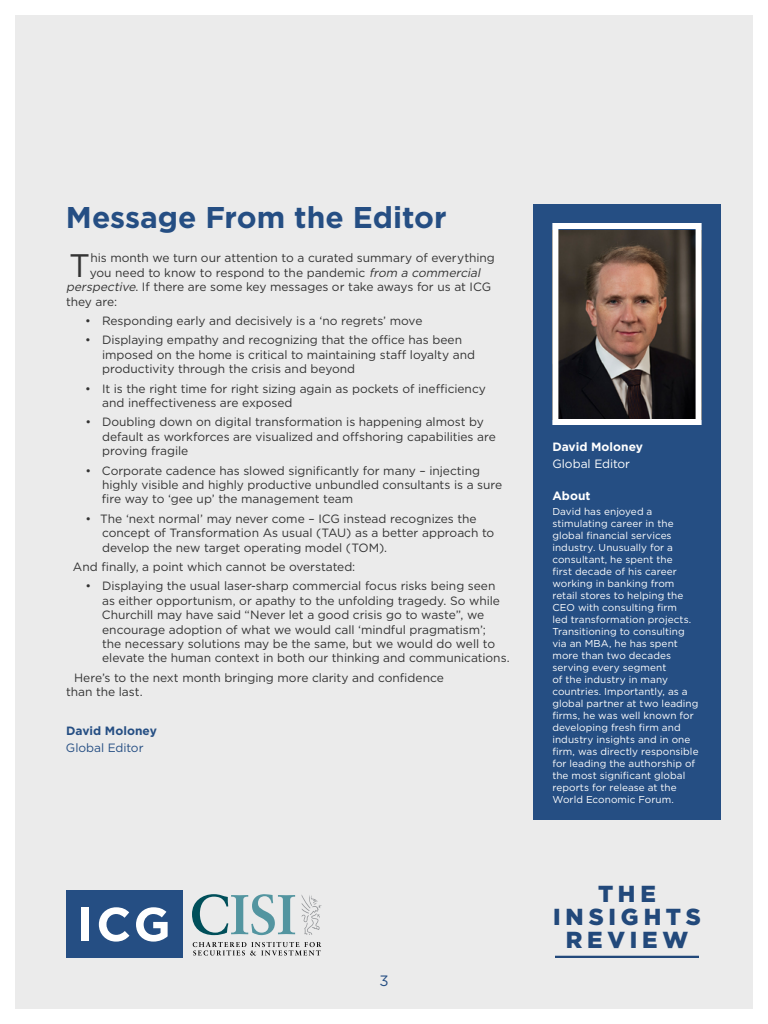
<style>
.page{position:relative;width:768px;height:1024px;background:#fff}
.page>*{position:absolute;margin:0;border:0;box-sizing:border-box;transform-origin:0 0}
.t1{font:32.6px "Gotham";color:#333}
.t2{font:700 30px "Gotham";color:#254e83}
.t3{font:900 23.2px/23.2px "Gotham";letter-spacing:.21em;color:#254e83;text-align:center}
.t4{font:15px "Gotham";color:#254e83}
.t5{font:12px/14.4px "Gotham";letter-spacing:-.005em;color:#333}
.t6{font:700 12px "Gotham";color:#fff}
.t7{font:700 12px "Gotham";color:#254e83}
.t8{font:12px "Gotham";letter-spacing:-.005em;color:#254e83}
.t9{font:12px "Gotham";letter-spacing:-.005em;color:#fff}
.t10{font:10px/12px "Gotham";letter-spacing:.005em;color:#fff}
.s1{font-style:italic}
</style>
<div class="page">
<div style="left:15px;top:15px;width:738px;height:994px;background:#ebebeb"></div>
<div style="left:533px;top:204px;width:188px;height:616px;background:#254e83"></div>
<img style="left:559px;top:230px;width:136px;height:188px">
<div style="left:552px;top:223px;width:150px;height:202px;border:6px solid #fff"></div>
<hr style="left:555px;top:956px;width:144px;height:2px;background:#254e83">
<div style="left:66px;top:891px;width:117px;height:67px;background:#254e83"></div>
<div style="left:81px;top:908px;width:8px;height:33px;background:#fff"></div>
<svg style="left:99px;top:907px;width:30px;height:35px"></svg>
<svg style="left:136px;top:907px;width:32px;height:35px"></svg>
<svg style="left:192px;top:894px;width:103px;height:41px"></svg>
<svg style="left:302px;top:895px;width:20px;height:40px"></svg>
<svg style="left:193px;top:942px;width:128px;height:14px"></svg>
<h2 class="t2" style="left:66px;top:197px;width:382px">Message From the Editor</h2>
<h1 class="t1" style="left:69px;top:244px;width:23px">T</h1>
<p class="t5" style="left:90px;top:251px;width:406px">his month we turn our attention to a curated summary of everything</p>
<p class="t5" style="left:90px;top:265px;width:395px">you need to know to respond to the pandemic <span class="s1">from a commercial</span></p>
<p class="t5" style="left:66px;top:279px;width:427px"><span class="s1">perspective</span>. If there are some key messages or take aways for us at ICG</p>
<p class="t5" style="left:66px;top:294px;width:53px">they are:</p>
<p class="t5" style="left:85px;top:313px;width:339px">• Responding early and decisively is a ‘no regrets’ move</p>
<p class="t5" style="left:102px;top:333px;width:375px;text-indent:-17px">• Displaying empathy and recognizing that the office has been imposed on the home is critical to maintaining staff loyalty and productivity through the crisis and beyond</p>
<p class="t5" style="left:102px;top:381px;width:385px;text-indent:-17px">• It is the right time for right sizing again as pockets of inefficiency and ineffectiveness are exposed</p>
<p class="t5" style="left:102px;top:415px;width:395px;text-indent:-17px">• Doubling down on digital transformation is happening almost by default as workforces are visualized and offshoring capabilities are proving fragile</p>
<p class="t5" style="left:102px;top:463px;width:402px;text-indent:-17px">• Corporate cadence has slowed significantly for many – injecting highly visible and highly productive unbundled consultants is a sure fire way to ‘gee up’ the management team</p>
<p class="t5" style="left:102px;top:511px;width:394px;text-indent:-17px">• The ‘next normal’ may never come – ICG instead recognizes the concept of Transformation As usual (TAU) as a better approach to develop the new target operating model (TOM).</p>
<p class="t5" style="left:73px;top:559px;width:284px">And finally, a point which cannot be overstated:</p>
<p class="t5" style="left:102px;top:579px;width:409px;text-indent:-17px">• Displaying the usual laser-sharp commercial focus risks being seen as either opportunism, or apathy to the unfolding tragedy. So while Churchill may have said “Never let a good crisis go to waste”, we encourage adoption of what we would call ‘mindful pragmatism’;<br>the necessary solutions may be the same, but we would do well to elevate the human context in both our thinking and communications.</p>
<p class="t5" style="left:66px;top:670px;width:379px;text-indent:8px">Here’s to the next month bringing more clarity and confidence than the last.</p>
<p class="t7" style="left:66px;top:723px;width:92px">David Moloney</p>
<p class="t8" style="left:66px;top:741px;width:79px">Global Editor</p>
<p class="t4" style="left:379px;top:971px;width:11px">3</p>
<p class="t6" style="left:552px;top:438px;width:92px">David Moloney</p>
<p class="t9" style="left:552px;top:456px;width:79px">Global Editor</p>
<p class="t6" style="left:552px;top:488px;width:40px">About</p>
<p class="t10" style="left:552px;top:506px;width:148px">David has enjoyed a stimulating career in the global financial services industry. Unusually for a consultant, he spent the<br>first decade of his career working in banking from retail stores to helping the<br>CEO with consulting firm<br>led transformation projects.<br>Transitioning to consulting via an MBA, he has spent more than two decades serving every segment<br>of the industry in many countries. Importantly, as a global partner at two leading firms, he was well known for developing fresh firm and industry insights and in one firm, was directly responsible for leading the authorship of the most significant global reports for release at the<br>World Economic Forum.</p>
<h3 class="t3" style="left:553px;top:881px;width:149px">THE<br>INSIGHTS<br>REVIEW</h3>
</div>
